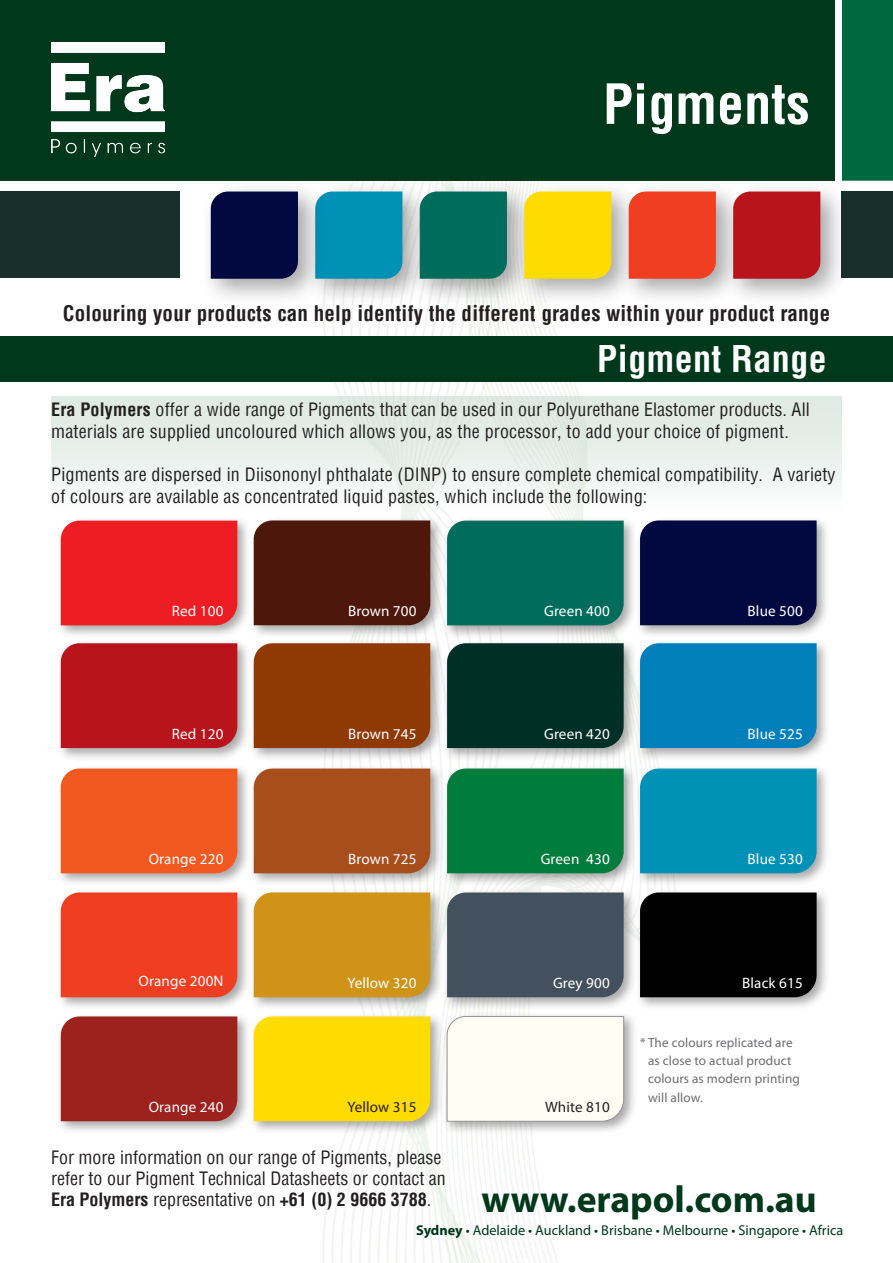
<style>
.page{position:relative;width:893px;height:1263px;background:#fff}
.page>*{position:absolute;margin:0;border:0;box-sizing:border-box;transform-origin:0 0}
.t1{font:700 condensed 54px "Helvetica";color:#fff}
.t2{font:700 37.65px "Myriad Pro";color:#00381b}
.Text_indent_5{font:700 condensed 36px "Helvetica";letter-spacing:.01em;color:#fff}
.Body_Copy{font:700 condensed 21px "Helvetica";letter-spacing:.01em;color:#231f20}
.Body_Copy-2{font:condensed 18px/21px "Helvetica";letter-spacing:.01em;color:#231f20}
.Body_Copy-3{font:15.15px "Myriad Pro";letter-spacing:.01em;color:#fff}
.Body_Copy-4{font:15.15px "Myriad Pro";letter-spacing:.01em;color:#231f20}
.t3{font:14.25px "Myriad Pro";color:#00381b}
.Body_Copy-5{font:13.2px/18.1px "Myriad Pro";letter-spacing:.01em;color:#6c6d70}
.s1{font-weight:700}
</style>
<div class="page">
<img style="left:0;top:180px;width:893px;height:1083px">
<div style="left:51px;top:396px;width:791px;height:114px;background:linear-gradient(to bottom,#dbe7e1,#f8faf9)"></div>
<div style="left:0;top:336px;width:893px;height:45px;background:#00381b"></div>
<div style="left:0;top:0;width:835px;height:180px;background:#00381b"></div>
<div style="left:0;top:192px;width:180px;height:86px;background:#192f2b"></div>
<div style="left:842px;top:192px;width:51px;height:86px;background:#192f2b"></div>
<img style="left:51px;top:43px;width:114px;height:113px">
<div style="left:842px;top:0;width:51px;height:181px;background:#00673e"></div>
<div style="left:304px;top:181px;width:126px;height:125px;background:#231f20;opacity:.4"></div>
<div style="left:326px;top:192px;width:76px;height:87px;background:#0091b7"></div>
<div style="left:200px;top:181px;width:126px;height:125px;background:#231f20;opacity:.4"></div>
<div style="left:211px;top:192px;width:87px;height:87px;background:#020940"></div>
<div style="left:409px;top:181px;width:126px;height:125px;background:#231f20;opacity:.4"></div>
<div style="left:420px;top:192px;width:87px;height:87px;background:#006c5c"></div>
<div style="left:513px;top:181px;width:126px;height:125px;background:#231f20;opacity:.4"></div>
<div style="left:524px;top:192px;width:87px;height:87px;background:#ffdc01"></div>
<div style="left:618px;top:181px;width:126px;height:125px;background:#231f20;opacity:.4"></div>
<div style="left:629px;top:192px;width:87px;height:87px;background:#ef3e22"></div>
<div style="left:722px;top:181px;width:126px;height:125px;background:#231f20;opacity:.4"></div>
<div style="left:733px;top:192px;width:87px;height:87px;background:#b9141b"></div>
<div style="left:56px;top:516px;width:195px;height:123px;background:#231f20;opacity:.4"></div>
<div style="left:61px;top:521px;width:176px;height:104px;background:#ee1d23"></div>
<div style="left:443px;top:516px;width:194px;height:123px;background:#231f20;opacity:.4"></div>
<div style="left:447px;top:521px;width:177px;height:104px;background:#006c5c"></div>
<div style="left:56px;top:638px;width:195px;height:124px;background:#231f20;opacity:.4"></div>
<div style="left:61px;top:643px;width:176px;height:105px;background:#b9141b"></div>
<div style="left:443px;top:639px;width:194px;height:123px;background:#231f20;opacity:.4"></div>
<div style="left:447px;top:643px;width:177px;height:105px;background:#002f27"></div>
<div style="left:56px;top:764px;width:195px;height:123px;background:#231f20;opacity:.4"></div>
<div style="left:61px;top:768px;width:176px;height:105px;background:#f15921"></div>
<div style="left:443px;top:764px;width:194px;height:123px;background:#231f20;opacity:.4"></div>
<div style="left:447px;top:768px;width:177px;height:105px;background:#007d3c"></div>
<div style="left:56px;top:888px;width:195px;height:123px;background:#231f20;opacity:.4"></div>
<div style="left:61px;top:892px;width:176px;height:105px;background:#ef3e22"></div>
<div style="left:443px;top:888px;width:194px;height:123px;background:#231f20;opacity:.4"></div>
<div style="left:447px;top:892px;width:177px;height:105px;background:#43505d"></div>
<div style="left:56px;top:1012px;width:195px;height:123px;background:#231f20;opacity:.4"></div>
<div style="left:61px;top:1016px;width:176px;height:105px;background:#9d211d"></div>
<div style="left:442px;top:1011px;width:196px;height:124px;background:#231f20;opacity:.4"></div>
<div style="left:446px;top:1016px;width:178px;height:106px;background:#fffef4"></div>
<div style="left:249px;top:516px;width:195px;height:123px;background:#231f20;opacity:.4"></div>
<div style="left:254px;top:520px;width:176px;height:105px;background:#4e170b"></div>
<div style="left:635px;top:516px;width:195px;height:123px;background:#231f20;opacity:.4"></div>
<div style="left:640px;top:520px;width:177px;height:105px;background:#020940"></div>
<div style="left:249px;top:639px;width:195px;height:123px;background:#231f20;opacity:.4"></div>
<div style="left:254px;top:643px;width:176px;height:105px;background:#8f3907"></div>
<div style="left:635px;top:639px;width:195px;height:123px;background:#231f20;opacity:.4"></div>
<div style="left:640px;top:643px;width:177px;height:105px;background:#007fba"></div>
<div style="left:249px;top:764px;width:195px;height:123px;background:#231f20;opacity:.4"></div>
<div style="left:254px;top:768px;width:176px;height:105px;background:#a84d1c"></div>
<div style="left:635px;top:764px;width:195px;height:123px;background:#231f20;opacity:.4"></div>
<div style="left:640px;top:768px;width:177px;height:105px;background:#0091b7"></div>
<div style="left:249px;top:888px;width:195px;height:123px;background:#231f20;opacity:.4"></div>
<div style="left:254px;top:892px;width:176px;height:105px;background:#cf9417"></div>
<div style="left:635px;top:888px;width:195px;height:123px;background:#231f20;opacity:.4"></div>
<div style="left:640px;top:892px;width:177px;height:105px;background:#010000"></div>
<div style="left:249px;top:1012px;width:195px;height:123px;background:#231f20;opacity:.4"></div>
<div style="left:254px;top:1016px;width:176px;height:105px;background:#ffdc01"></div>
<p class="t1" style="left:603px;top:68px;width:209px">Pigments</p>
<p class="Body_Copy" style="left:63px;top:299px;width:769px">Colouring your products can help identify the different grades within your product range</p>
<p class="Text_indent_5" style="left:597px;top:335px;width:231px">Pigment Range</p>
<p class="Body_Copy-2" style="left:51px;top:399px;width:760px;line-height:21.6px"><span class="s1">Era Polymers</span> offer a wide range of Pigments that can be used in our Polyurethane Elastomer products. All materials are supplied uncoloured which allows you, as the processor, to add your choice of pigment.</p>
<p class="Body_Copy-2" style="left:51px;top:463px;width:786px;line-height:21.6px">Pigments are dispersed in Diisononyl phthalate (DINP) to ensure complete chemical compatibility. A variety of colours are available as concentrated liquid pastes, which include the following:</p>
<p class="Body_Copy-3" style="left:172px;top:602px;width:53px">Red 100</p>
<p class="Body_Copy-3" style="left:348px;top:602px;width:70px">Brown 700</p>
<p class="Body_Copy-3" style="left:544px;top:602px;width:67px">Green 400</p>
<p class="Body_Copy-3" style="left:748px;top:602px;width:57px">Blue 500</p>
<p class="Body_Copy-3" style="left:172px;top:724px;width:53px">Red 120</p>
<p class="Body_Copy-3" style="left:348px;top:724px;width:70px">Brown 745</p>
<p class="Body_Copy-3" style="left:544px;top:724px;width:67px">Green 420</p>
<p class="Body_Copy-3" style="left:748px;top:724px;width:57px">Blue 525</p>
<p class="Body_Copy-3" style="left:149px;top:850px;width:76px">Orange 220</p>
<p class="Body_Copy-3" style="left:348px;top:850px;width:70px">Brown 725</p>
<p class="Body_Copy-3" style="left:541px;top:850px;width:71px">Green 430</p>
<p class="Body_Copy-3" style="left:748px;top:850px;width:57px">Blue 530</p>
<p class="Body_Copy-3" style="left:139px;top:972px;width:86px">Orange 200N</p>
<p class="Body_Copy-3" style="left:348px;top:974px;width:70px">Yellow 320</p>
<p class="Body_Copy-3" style="left:553px;top:974px;width:58px">Grey 900</p>
<p class="Body_Copy-3" style="left:742px;top:974px;width:62px">Black 615</p>
<p class="Body_Copy-3" style="left:149px;top:1098px;width:76px">Orange 240</p>
<p class="Body_Copy-4" style="left:348px;top:1098px;width:70px">Yellow 315</p>
<p class="Body_Copy-4" style="left:545px;top:1098px;width:66px">White 810</p>
<p class="Body_Copy-5" style="left:648px;top:1033px;width:153px;text-indent:-8px">* The colours replicated are as close to actual product colours as modern printing will allow.</p>
<p class="Body_Copy-2" style="left:51px;top:1147px;width:396px">For more information on our range of Pigments, please refer to our Pigment Technical Datasheets or contact an<br><span class="s1">Era Polymers</span> representative on <span class="s1">+61 (0) 2 9666 3788</span>.</p>
<p class="t2" style="left:482px;top:1175px;width:337px">www.erapol.com.au</p>
<p class="t3" style="left:416px;top:1221px;width:428px"><span class="s1">Sydney</span> • Adelaide • Auckland • Brisbane • Melbourne • Singapore • Africa</p>
</div>
